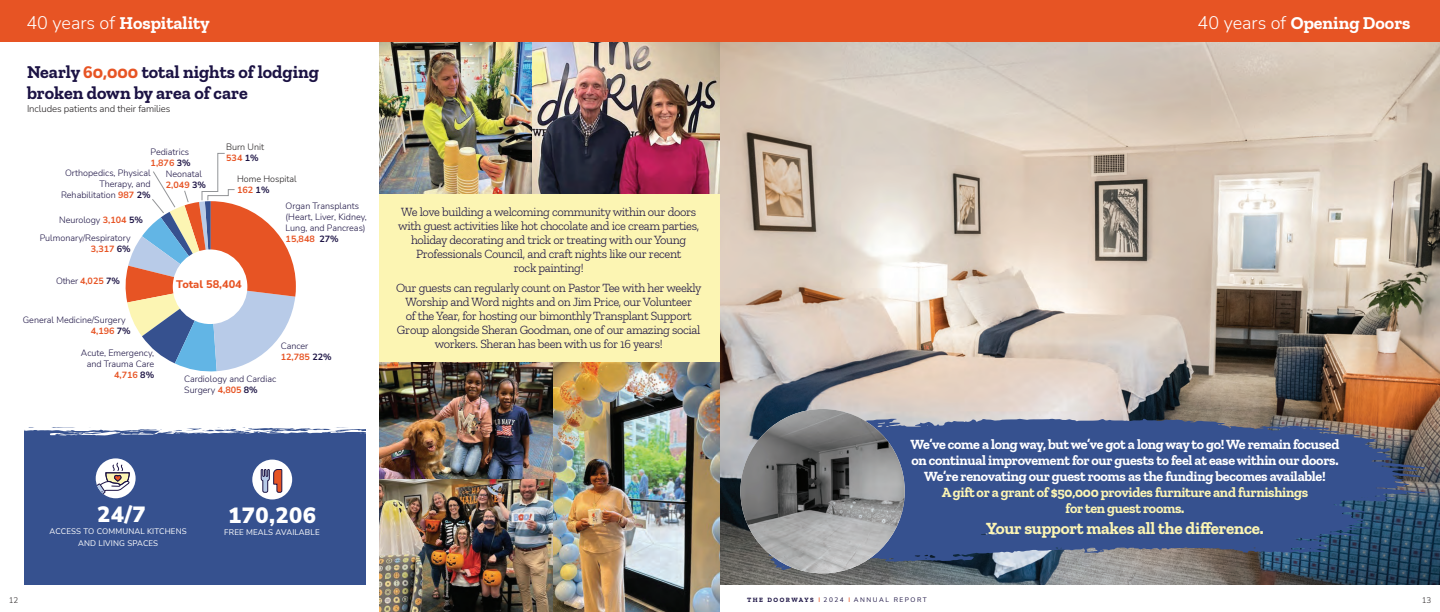
<style>
.page{position:relative;width:1440px;height:612px;background:#fff}
.page>*{position:absolute;margin:0;border:0;box-sizing:border-box;transform-origin:0 0}
.t1{font:900 22px "Nunito Sans";letter-spacing:.02em;color:#fff}
.t2{font:700 18px/21px "Zilla Slab";color:#1c1344}
.t3{font:700 18px "Zilla Slab";color:#fff}
.t4{font:700 17px "Zilla Slab";letter-spacing:-.01em;color:#fcf5b3}
.t5{font:700 14px/16px "Zilla Slab";letter-spacing:-.02em;color:#fff;text-align:center}
.t6{font:700 14px/16px "Zilla Slab";letter-spacing:-.02em;color:#fcf5b3;text-align:center}
.t7{font:300 12.5px/14px "Zilla Slab";letter-spacing:-.03em;color:#1c1344;text-align:center}
.t8{font:800 11px "Nunito Sans";color:#e75424}
.t9{font:300 9.6px "Nunito Sans";letter-spacing:-.01em;color:#231f20}
.t10{font:300 9px/11px "Nunito Sans";color:#1c1344}
.t11{font:300 9px/11px "Nunito Sans";color:#231f20}
.t12{font:8px/12px "Nunito Sans";letter-spacing:.02em;color:#fff;text-align:center}
.t13{font:300 8px "Nunito Sans";color:#231f20}
.t14{font:6.5px "Nunito Sans";letter-spacing:.24em;color:#1c1344}
.s1{font-family:"Nunito Sans";font-weight:300}
.s2{color:#e75424}
.s3{font-weight:700;color:#e75424}
.s4{font-weight:700}
.s5{font-weight:700;color:#1c1344}
.s6{font-family:"Zilla Slab";font-weight:700}
.s7{font-weight:600;color:#e75424}
</style>
<div class="page">
<img style="left:720px;top:42px;width:720px;height:543px">
<div style="left:379px;top:192px;width:341px;height:193px;background:#fcf5b3"></div>
<div style="left:25px;top:427px;width:341px;height:158px;background:#36518f"></div>
<svg style="left:24px;top:427px;width:342px;height:9px"></svg>
<svg style="left:96px;top:458px;width:40px;height:40px"></svg>
<svg style="left:96px;top:462px;width:35px;height:34px"></svg>
<div style="left:252px;top:460px;width:40px;height:39px;background:#fff;border-radius:50%"></div>
<svg style="left:260px;top:469px;width:23px;height:24px"></svg>
<svg style="left:125px;top:153px;width:171px;height:219px"></svg>
<div style="left:0;top:0;width:1440px;height:42px;background:#e75424"></div>
<img style="left:379px;top:479px;width:174px;height:133px">
<img style="left:379px;top:362px;width:174px;height:117px">
<img style="left:553px;top:362px;width:167px;height:250px">
<img style="left:379px;top:42px;width:341px;height:151px">
<svg style="left:759px;top:419px;width:666px;height:151px;background:#3f5686"></svg>
<div style="left:897px;top:463px;width:38px;height:63px;background:#36518f"></div>
<img style="left:740px;top:409px;width:165px;height:164px;border-radius:82px">
<h2 class="t3" style="left:26px;top:13px;width:185px"><span class="s1">40 years of</span> Hospitality</h2>
<h2 class="t3" style="left:1198px;top:13px;width:214px"><span class="s1">40 years of</span> Opening Doors</h2>
<h2 class="t2" style="left:27px;top:61px;width:294px">Nearly <span class="s2">60,000</span> total nights of lodging broken down by area of care</h2>
<p class="t9" style="left:27px;top:102px;width:145px">Includes patients and their families</p>
<p class="t10" style="left:151px;top:147px;width:41px">Pediatrics<br><span class="s3">1,876</span> <span class="s4">3%</span></p>
<p class="t11" style="left:226px;top:141px;width:39px">Burn Unit<br><span class="s3">534</span> <span class="s5">1%</span></p>
<p class="t11" style="left:237px;top:173px;width:61px">Home Hospital<br><span class="s3">162</span> <span class="s5">1%</span></p>
<p class="t10" style="left:61px;top:168px;width:91px;text-align:right">Orthopedics, Physical<br>Therapy, and<br>Rehabilitation <span class="s3">987</span> <span class="s4">2%</span></p>
<p class="t10" style="left:166px;top:168px;width:42px">Neonatal<br><span class="s3">2,049</span> <span class="s4">3%</span></p>
<p class="t10" style="left:59px;top:214px;width:85px">Neurology <span class="s3">3,104</span> <span class="s4">5%</span></p>
<p class="t10" style="left:40px;top:232px;width:93px;text-align:right">Pulmonary/Respiratory<br><span class="s3">3,317</span> <span class="s4">6%</span></p>
<p class="t10" style="left:56px;top:275px;width:65px">Other <span class="s3">4,025</span> <span class="s4">7%</span></p>
<p class="t10" style="left:91px;top:315px;width:41px;text-indent:-68px">General Medicine/Surgery<br><span class="s3">4,196</span> <span class="s4">7%</span></p>
<p class="t10" style="left:81px;top:347px;width:75px;text-align:right">Acute, Emergency, and Trauma Care<br><span class="s3">4,716</span> <span class="s4">8%</span></p>
<p class="t8" style="left:176px;top:276px;width:67px">Total 58,404</p>
<p class="t10" style="left:286px;top:200px;width:83px">Organ Transplants (Heart, Liver, Kidney,<br>Lung, and Pancreas)<br><span class="s3">15,848</span> <span class="s4">27%</span></p>
<p class="t10" style="left:281px;top:340px;width:52px">Cancer<br><span class="s3">12,785</span> <span class="s4">22%</span></p>
<p class="t10" style="left:184px;top:373px;width:93px">Cardiology and Cardiac<br>Surgery <span class="s3">4,805</span> <span class="s4">8%</span></p>
<p class="t7" style="left:398px;top:205px;width:303px">We love building a welcoming community within our doors with guest activities like hot chocolate and ice cream parties, holiday decorating and trick or treating with our Young Professionals Council, and craft nights like our recent<br>rock painting!</p>
<p class="t7" style="left:396px;top:281px;width:307px">Our guests can regularly count on Pastor Tee with her weekly Worship and Word nights and on Jim Price, our Volunteer<br>of the Year, for hosting our bimonthly Transplant Support Group alongside Sheran Goodman, one of our amazing social workers. Sheran has been with us for 16 years!</p>
<h1 class="t1" style="left:97px;top:499px;width:50px">24/7</h1>
<p class="t12" style="left:50px;top:525px;width:139px">ACCESS TO COMMUNAL KITCHENS<br>AND LIVING SPACES</p>
<h1 class="t1" style="left:228px;top:500px;width:89px">170,206</h1>
<p class="t12" style="left:224px;top:526px;width:97px">FREE MEALS AVAILABLE</p>
<p class="t5" style="left:911px;top:436px;width:430px">We’ve come a long way, but we’ve got a long way to go! We remain focused on continual improvement for our guests to feel at ease within our doors.<br>We’re renovating our guest rooms as the funding becomes available!</p>
<p class="t6" style="left:942px;top:484px;width:368px">A gift or a grant of $50,000 provides furniture and furnishings for ten guest rooms.</p>
<h3 class="t4" style="left:986px;top:518px;width:279px">Your support makes all the difference.</h3>
<p class="t13" style="left:9px;top:594px;width:11px">12</p>
<p class="t14" style="left:747px;top:595px;width:181px"><span class="s6">THE DOORWAYS</span> <span class="s7">I</span> 2024 <span class="s7">I</span> ANNUAL REPORT</p>
<p class="t13" style="left:1422px;top:594px;width:11px">13</p>
</div>
